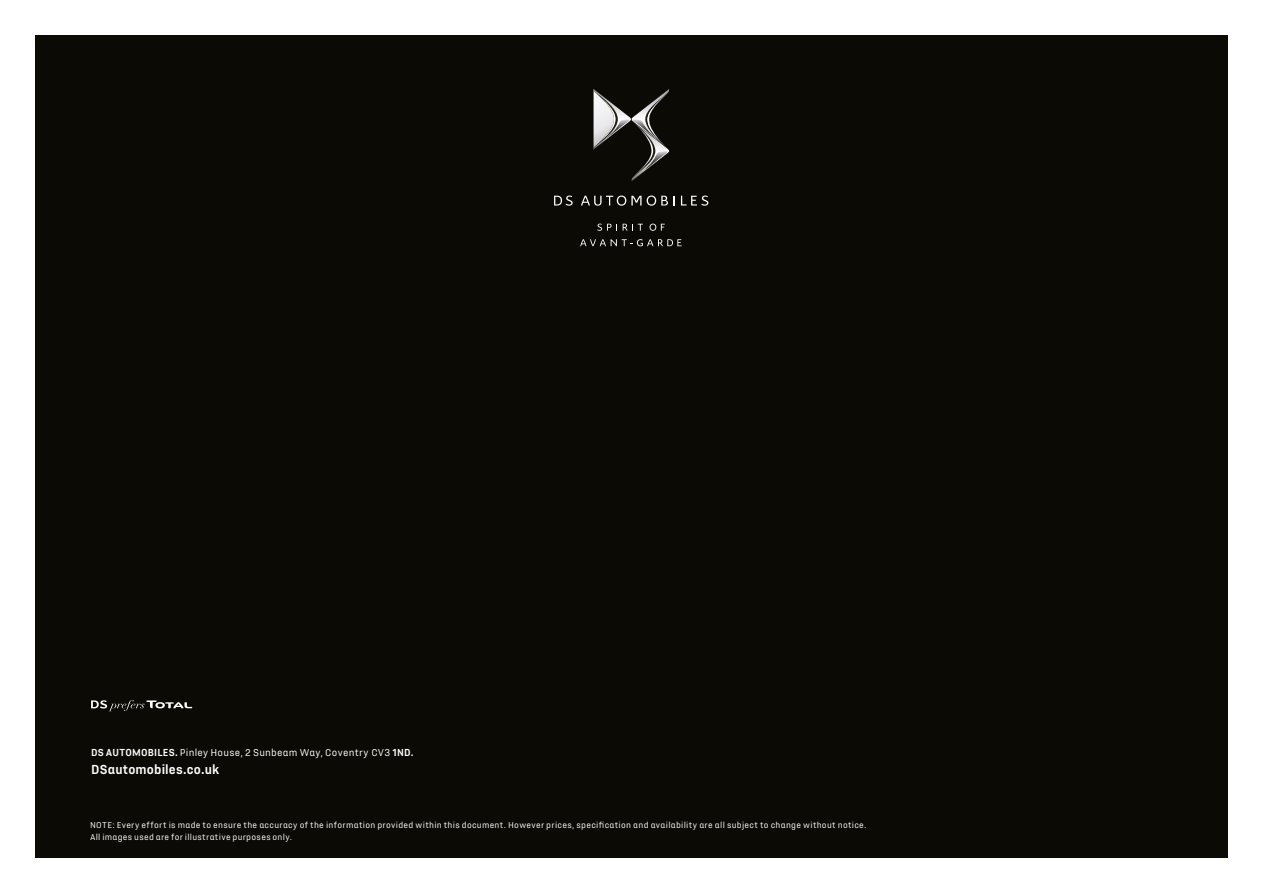
<style>
.page{position:relative;width:1263px;height:893px;background:#fff}
.page>*{position:absolute;margin:0;border:0;box-sizing:border-box;transform-origin:0 0}
.t1{font:700 13.5px "DS Automobiles";letter-spacing:.015em;color:#fff}
.t2{font:10.5px "DS Automobiles";letter-spacing:.025em;color:#fff}
.t3{font:9px/12px "DS Automobiles";letter-spacing:.03em;color:#fff}
.s1{font-weight:700}
</style>
<div class="page">
<div style="left:35px;top:35px;width:1193px;height:823px;background:#0c0a05"></div>
<svg style="left:554px;top:196px;width:19px;height:10px"></svg>
<svg style="left:581px;top:196px;width:60px;height:10px"></svg>
<svg style="left:647px;top:196px;width:28px;height:10px"></svg>
<svg style="left:681px;top:196px;width:27px;height:10px"></svg>
<svg style="left:593px;top:89px;width:76px;height:92px"></svg>
<svg style="left:597px;top:224px;width:20px;height:7px"></svg>
<svg style="left:623px;top:224px;width:20px;height:7px"></svg>
<svg style="left:649px;top:224px;width:16px;height:7px"></svg>
<svg style="left:580px;top:239px;width:101px;height:7px"></svg>
<svg style="left:91px;top:700px;width:101px;height:11px"></svg>
<p class="t2" style="left:91px;top:746px;width:324px"><span class="s1">DS AUTOMOBILES.</span> Pinley House, 2 Sunbeam Way, Coventry CV3 <span class="s1">1ND.</span></p>
<h1 class="t1" style="left:91px;top:761px;width:130px">DSautomobiles.co.uk</h1>
<p class="t3" style="left:90px;top:819px;width:778px">NOTE: Every effort is made to ensure the accuracy of the information provided within this document. However prices, specification and availability are all subject to change without notice.<br>All images used are for illustrative purposes only.</p>
</div>
